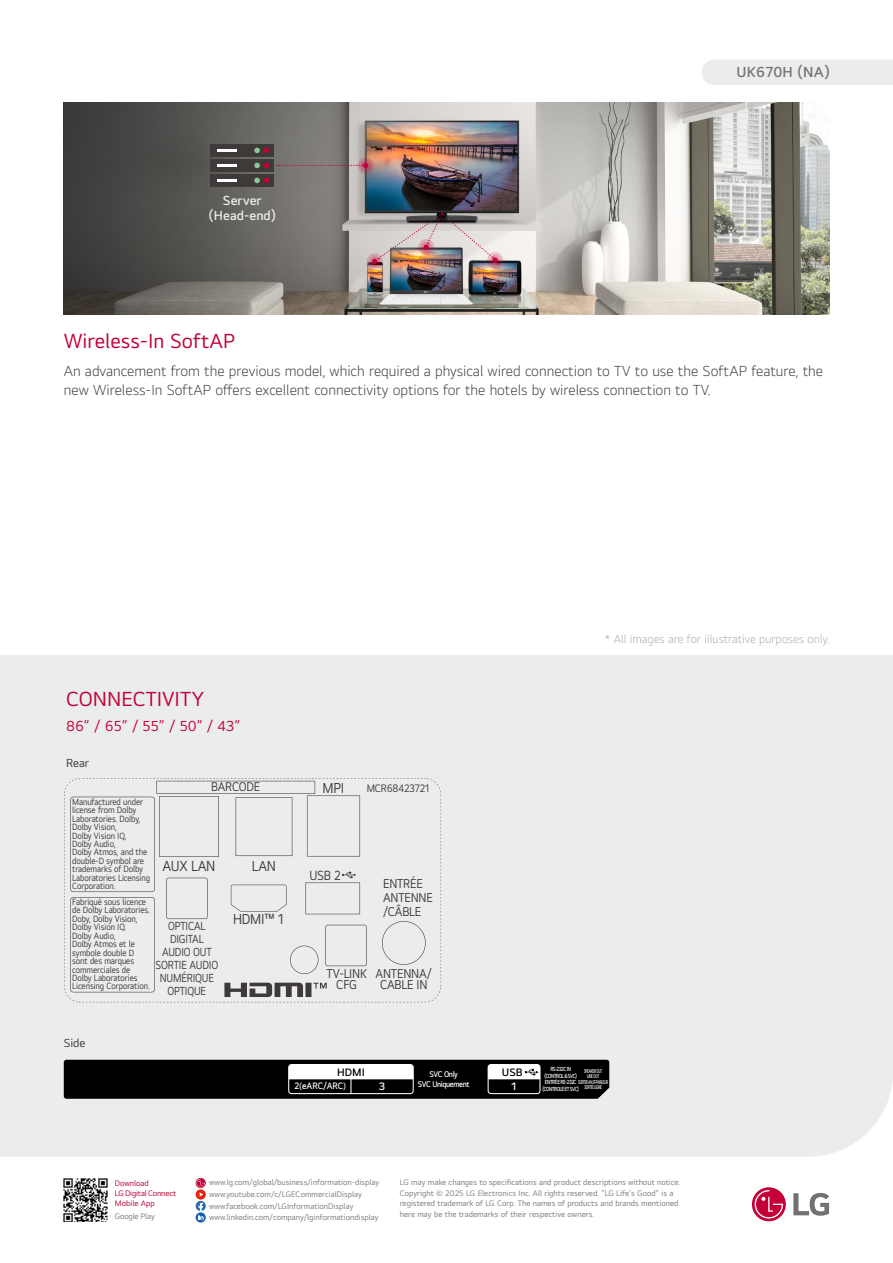
<style>
.page{position:relative;width:893px;height:1263px;background:#fff}
.page>*{position:absolute;margin:0;border:0;box-sizing:border-box;transform-origin:0 0}
.t1{font:21px "LGEI Text TTF";color:#c30037}
.t2{font:15.15px "LGEI Text TTF";letter-spacing:-.02em;color:#3e3a39;scale:.9 1}
.t3{font:300 15px/19.5px "LGEI Text TTF";color:#3e3a39}
.t4{font:15px "LGEI Text TTF";color:#c30037}
.t5{font:600 15px "LGEI Text TTF";letter-spacing:.01em;color:#727171}
.t6{font:14.85px "LGEI Text TTF";letter-spacing:-.02em;color:#3e3a39;scale:.9 1}
.t7{font:13.65px "LGEI Text TTF";color:#3e3a39;scale:.9 1}
.t8{font:600 13.5px/15px "LGEI Text TTF";color:#ebecec;text-align:center}
.t9{font:13.2px/11.6px "LGEI Text TTF";letter-spacing:-.02em;color:#3e3a39;text-align:center;scale:.9 1}
.t10{font:13.05px "LGEI Text TTF";letter-spacing:-.02em;color:#3e3a39;scale:.9 1}
.t11{font:12.15px/12.9px "LGEI Text TTF";letter-spacing:-.02em;color:#3e3a39;text-align:center;scale:.85 1}
.t12{font:300 12px "LGEI Text TTF";color:#aaabab}
.t13{font:12px "LGEI Text TTF";color:#3e3a39}
.t14{font:11.25px "LGEI Text TTF";letter-spacing:-.02em;color:#3e3a39;scale:.9 1}
.t15{font:600 11.1px "LGEI Text TTF";color:#000}
.t16{font:600 11.1px "LGEI Text TTF";color:#fff}
.t17{font:600 9.6px "LGEI Text TTF";letter-spacing:-.01em;color:#fff;scale:.9 1}
.t18{font:9.3px/8.4px "LGEI Text TTF";letter-spacing:-.01em;color:#3e3a39;scale:.9 1}
.t19{font:600 8.55px/9.4px "LGEI Text TTF";letter-spacing:-.05em;color:#fff;text-align:center;scale:.9 1}
.t20{font:8.25px/11.6px "LGEI Text TTF";color:#7d7d7d}
.t21{font:8.25px/9.8px "LGEI Text TTF";letter-spacing:-.01em;color:#c30037}
.t22{font:8.25px "LGEI Text TTF";letter-spacing:-.02em;color:#7d7d7d}
.t23{font:600 6.15px/6.8px "LGEI Text TTF";letter-spacing:-.1em;color:#fff;text-align:center;scale:.8 1}
.t24{font:600 5.7px/5.4px "LGEI Text TTF";letter-spacing:-.1em;color:#fff;text-align:center;scale:.6 1}
.s1{font-size:8.1px}
</style>
<div class="page">
<div style="left:702px;top:60px;width:191px;height:25px;background:#ebecec"></div>
<img style="left:64px;top:102px;width:765px;height:213px">
<div style="left:210px;top:144px;width:64px;height:13px;background:#3e3a39"></div>
<svg style="left:254px;top:148px;width:15px;height:5px"></svg>
<hr style="left:217px;top:149px;width:20px;height:3px;background:#fff">
<div style="left:210px;top:159px;width:64px;height:13px;background:#3e3a39"></div>
<svg style="left:254px;top:163px;width:15px;height:5px"></svg>
<hr style="left:217px;top:164px;width:20px;height:3px;background:#fff">
<div style="left:210px;top:174px;width:64px;height:13px;background:#3e3a39"></div>
<svg style="left:254px;top:178px;width:15px;height:5px"></svg>
<hr style="left:217px;top:179px;width:20px;height:3px;background:#fff">
<svg style="left:358px;top:157px;width:16px;height:16px"></svg>
<svg style="left:360px;top:160px;width:11px;height:11px"></svg>
<svg style="left:277px;top:163px;width:91px;height:5px"></svg>
<div style="left:0;top:655px;width:893px;height:502px;background:#ebecec"></div>
<svg style="left:64px;top:778px;width:377px;height:225px;background:#e5e6e6"></svg>
<svg style="left:64px;top:1060px;width:545px;height:39px;background:#252525"></svg>
<svg style="left:487px;top:252px;width:16px;height:16px"></svg>
<svg style="left:490px;top:255px;width:10px;height:10px"></svg>
<svg style="left:367px;top:253px;width:16px;height:16px"></svg>
<svg style="left:369px;top:256px;width:11px;height:11px"></svg>
<img style="left:372px;top:213px;width:126px;height:51px">
<div style="left:196px;top:1212px;width:10px;height:10px;background:#1661ae;border-radius:50%"></div>
<svg style="left:196px;top:1179px;width:10px;height:41px"></svg>
<img style="left:64px;top:1178px;width:43px;height:44px">
<svg style="left:752px;top:1187px;width:34px;height:34px"></svg>
<svg style="left:755px;top:1190px;width:28px;height:28px"></svg>
<svg style="left:793px;top:1193px;width:36px;height:23px"></svg>
<h3 class="t8" style="left:209px;top:192px;width:68px">Server (Head-end)</h3>
<h3 class="t5" style="left:737px;top:63px;width:94px">UK670H (NA)</h3>
<h1 class="t1" style="left:64px;top:329px;width:173px">Wireless-In SoftAP</h1>
<h3 class="t3" style="left:64px;top:360px;width:761px">An advancement from the previous model, which required a physical wired connection to TV to use the SoftAP feature, the new Wireless-In SoftAP offers excellent connectivity options for the hotels by wireless connection to TV.</h3>
<h1 class="t1" style="left:66px;top:686px;width:140px">CONNECTIVITY</h1>
<h3 class="t4" style="left:66px;top:716px;width:176px">86” / 65” / 55” / 50” / 43”</h3>
<h3 class="t13" style="left:66px;top:755px;width:25px">Rear</h3>
<h3 class="t10" style="left:211px;top:779px;width:56px">BARCODE</h3>
<h3 class="t6" style="left:323px;top:779px;width:26px">MPI</h3>
<h3 class="t14" style="left:367px;top:781px;width:71px">MCR68423721</h3>
<p class="t18" style="left:72px;top:797px;width:88px">Manufactured under license from Dolby<br>Laboratories. Dolby,<br>Dolby Vision,<br>Dolby Vision IQ,<br>Dolby Audio,<br>Dolby Atmos, and the double-D symbol are trademarks of Dolby<br>Laboratories Licensing<br>Corporation.</p>
<p class="t18" style="left:72px;top:897px;width:88px">Fabriqué sous licence de Dolby Laboratories.<br>Doby, Dolby Vision,<br>Dolby Vision IQ.<br>Dolby Audio,<br>Dolby Atmos et le symbole double D sont des marques commerciales de<br>Dolby Laboratories<br>Licensing Corporation.</p>
<h2 class="t2" style="left:162px;top:857px;width:61px">AUX LAN</h2>
<h3 class="t11" style="left:156px;top:919px;width:75px">OPTICAL<br>DIGITAL<br>AUDIO OUT<br>SORTIE AUDIO<br>NUMÉRIQUE<br>OPTIQUE</h3>
<h3 class="t6" style="left:252px;top:857px;width:28px">LAN</h3>
<h3 class="t6" style="left:233px;top:909px;width:58px">HDMI™ 1</h3>
<h3 class="t13" style="left:64px;top:1036px;width:23px">Side</h3>
<h3 class="t7" style="left:309px;top:867px;width:36px">USB 2</h3>
<h3 class="t9" style="left:383px;top:877px;width:57px;line-height:14px;text-align:left">ENTRÉE<br>ANTENNE /CÂBLE</h3>
<h3 class="t9" style="left:327px;top:967px;width:46px">TV-LINK<br>CFG</h3>
<h3 class="t9" style="left:376px;top:967px;width:64px">ANTENNA/<br>CABLE IN</h3>
<h3 class="t12" style="left:605px;top:632px;width:226px">* All images are for illustrative purposes only.</h3>
<h3 class="t15" style="left:337px;top:1065px;width:29px">HDMI</h3>
<p class="t17" style="left:294px;top:1080px;width:59px">2<span class="s1">(</span>eARC/ARC<span class="s1">)</span></p>
<h3 class="t16" style="left:379px;top:1079px;width:8px">3</h3>
<p class="t19" style="left:418px;top:1069px;width:59px">SVC Only<br>SVC Uniquement</p>
<p class="t23" style="left:542px;top:1065px;width:47px">RS-232C IN (CONTROL &amp; SVC)<br>ENTRÉE RE-232C (CONTROLE ET SVC)</p>
<p class="t24" style="left:578px;top:1068px;width:51px">SPEAKER OUT<br>LINE OUT<br>SORTIE HAUT-PARLEUR</p>
<h3 class="t15" style="left:502px;top:1065px;width:22px">USB</h3>
<h3 class="t16" style="left:511px;top:1079px;width:7px">1</h3>
<p class="t24" style="left:584px;top:1084px;width:31px">SORTIE LIGNE</p>
<p class="t21" style="left:115px;top:1179px;width:63px">Download<br>LG Digital Connect<br>Mobile App</p>
<p class="t22" style="left:115px;top:1211px;width:42px">Google Play</p>
<p class="t20" style="left:209px;top:1177px;width:172px">www.lg.com/global/business/information-display www.youtube.com/c/LGECommercialDisplay www.facebook.com/LGInformationDisplay www.linkedin.com/company/lginformationdisplay</p>
<p class="t20" style="left:400px;top:1177px;width:282px;line-height:10.5px">LG may make changes to specifications and product descriptions without notice.<br>Copyright © 2025 LG Electronics Inc. All rights reserved. “LG Life’s Good” is a registered trademark of LG Corp. The names of products and brands mentioned here may be the trademarks of their respective owners.</p>
</div>
